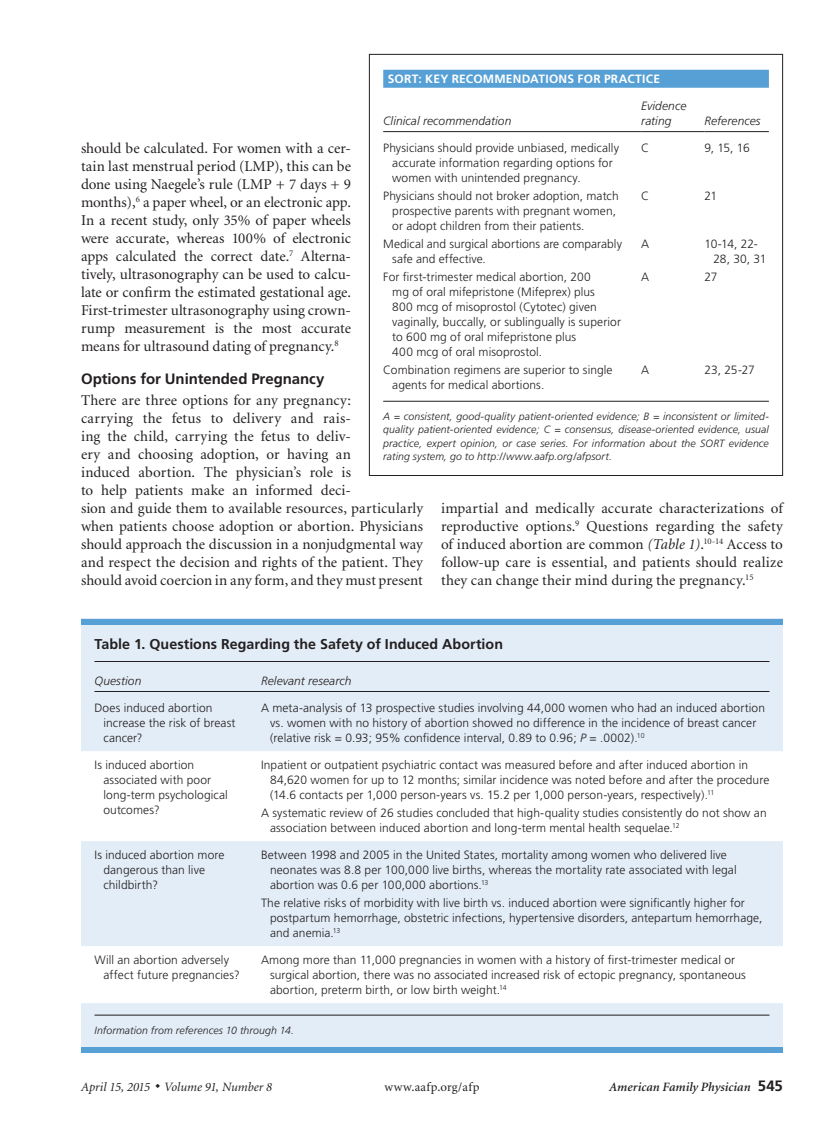
<style>
.page{position:relative;width:837px;height:1134px;background:#fff}
.page>*{position:absolute;margin:0;border:0;box-sizing:border-box;transform-origin:0 0}
.body_noindent{font:15px/18px "Minion";letter-spacing:.005em;color:#231f20;text-align:justify}
.head1{font:700 15px "Frutiger";letter-spacing:-.005em;color:#231f20}
.table_title{font:700 14.25px "Frutiger";letter-spacing:.005em;color:#231f20}
.t1{font:italic 12.75px "Minion";color:#231f20}
.t2{font:italic 600 12.75px "Minion";letter-spacing:.005em;color:#231f20}
.t3{font:12.75px "Minion";letter-spacing:.03em;color:#231f20}
.table_data{font:300 12px/15px "Frutiger";letter-spacing:.005em;color:#231f20}
.table_head1{font:italic 300 12px/15px "Frutiger";letter-spacing:.005em;color:#231f20}
.table_title_SORT{font:700 12px "Frutiger";letter-spacing:.02em;color:#fff}
.table_data-2{font:300 12px/15px "Frutiger";letter-spacing:-.02em;color:#231f20}
.table_fig_note{font:italic 300 10.5px/13.5px "Frutiger";letter-spacing:.01em;color:#231f20;text-align:justify}
.table_note_rule{font:italic 300 10.5px "Frutiger";letter-spacing:.01em;color:#231f20}
.s1{font-style:italic}
.s2{font-family:"Frutiger";font-weight:700;font-style:normal;font-size:15px}
</style>
<div class="page">
<div style="left:383px;top:70px;width:386px;height:18px;background:#56a0d5"></div>
<hr style="left:383px;top:131px;width:258px;height:1px;background:#231f20">
<hr style="left:641px;top:131px;width:63px;height:1px;background:#231f20">
<hr style="left:704px;top:131px;width:65px;height:1px;background:#231f20">
<hr style="left:383px;top:401px;width:386px;height:1px;background:#231f20">
<div style="left:81px;top:619px;width:702px;height:434px;background:#e3edf7"></div>
<svg style="left:81px;top:751px;width:702px;height:252px;fill:#fff"></svg>
<div style="left:81px;top:619px;width:702px;height:6px;background:#56a0d5"></div>
<hr style="left:94px;top:661px;width:676px;height:1px;background:#231f20">
<hr style="left:94px;top:691px;width:167px;height:1px;background:#231f20">
<hr style="left:261px;top:691px;width:509px;height:1px;background:#231f20">
<hr style="left:94px;top:1015px;width:676px;height:1px;background:#231f20">
<div style="left:81px;top:1047px;width:702px;height:6px;background:#56a0d5"></div>
<p class="table_title_SORT" style="left:388px;top:72px;width:274px">SORT: KEY RECOMMENDATIONS FOR PRACTICE</p>
<p class="table_head1" style="left:383px;top:114px;width:130px">Clinical recommendation</p>
<p class="table_head1" style="left:641px;top:99px;width:47px">Evidence rating</p>
<p class="table_head1" style="left:704px;top:114px;width:58px">References</p>
<p class="body_noindent" style="left:81px;top:140px;width:272px">should be calculated. For women with a cer&shy;tain last menstrual period (LMP), this can be done using Naegele’s rule (LMP + 7 days + 9 months),<sup>6</sup> a paper wheel, or an electronic app.<br>In a recent study, only 35% of paper wheels were accurate, whereas 100% of electronic apps calculated the correct date.<sup>7</sup> Alterna&shy;tively, ultrasonography can be used to calcu&shy;late or confirm the estimated gestational age.<br>First-trimester ultrasonography using crown&shy;rump measurement is the most accurate means for ultrasound dating of pregnancy.<sup>8</sup></p>
<p class="head1" style="left:81px;top:370px;width:245px">Options for Unintended Pregnancy</p>
<p class="body_noindent" style="left:81px;top:392px;width:344px;text-align:left">There are three options for any pregnancy:<br>carrying the fetus to delivery and rais-<br>ing the child, carrying the fetus to deliv-<br>ery and choosing adoption, or having an<br>induced abortion. The physician’s role is<br>to help patients make an informed deci-<br>sion and guide them to available resources, particularly when patients choose adoption or abortion. Physicians should approach the discussion in a nonjudgmental way and respect the decision and rights of the patient. They should avoid coercion in any form, and they must present</p>
<p class="table_data" style="left:392px;top:141px;width:228px;text-indent:-9px">Physicians should provide unbiased, medically accurate information regarding options for women with unintended pregnancy.</p>
<p class="table_data" style="left:641px;top:141px;width:10px">C</p>
<p class="table_data" style="left:704px;top:141px;width:47px">9, 15, 16</p>
<p class="table_data" style="left:392px;top:189px;width:228px;text-indent:-9px">Physicians should not broker adoption, match prospective parents with pregnant women, or adopt children from their patients.</p>
<p class="table_data" style="left:641px;top:189px;width:10px">C</p>
<p class="table_data" style="left:704px;top:189px;width:14px">21</p>
<p class="table_data" style="left:392px;top:237px;width:231px;text-indent:-9px">Medical and surgical abortions are comparably safe and effective.</p>
<p class="table_data" style="left:641px;top:237px;width:10px">A</p>
<p class="table_data-2" style="left:713px;top:237px;width:55px;text-indent:-9px">10-14, 22-<br>28, 30, 31</p>
<p class="table_data" style="left:392px;top:270px;width:230px;text-indent:-9px">For first-trimester medical abortion, 200<br>mg of oral mifepristone (Mifeprex) plus<br>800 mcg of misoprostol (Cytotec) given vaginally, buccally, or sublingually is superior to 600 mg of oral mifepristone plus<br>400 mcg of oral misoprostol.</p>
<p class="table_data" style="left:641px;top:270px;width:10px">A</p>
<p class="table_data" style="left:704px;top:270px;width:15px">27</p>
<p class="table_data" style="left:392px;top:363px;width:222px;text-indent:-9px">Combination regimens are superior to single agents for medical abortions.</p>
<p class="table_data" style="left:641px;top:363px;width:10px">A</p>
<p class="table_data" style="left:704px;top:363px;width:52px">23, 25-27</p>
<p class="table_fig_note" style="left:383px;top:409px;width:387px">A = consistent, good-quality patient-oriented evidence; B = inconsistent or limited&shy;quality patient-oriented evidence; C = consensus, disease-oriented evidence, usual practice, expert opinion, or case series. For information about the SORT evidence rating system, go to http://www.aafp.org/afpsort.</p>
<p class="body_noindent" style="left:441px;top:500px;width:344px">impartial and medically accurate characterizations of reproductive options.<sup>9</sup> Questions regarding the safety of induced abortion are common <span class="s1">(Table 1)</span>.<sup>10-14</sup> Access to follow-up care is essential, and patients should realize they can change their mind during the pregnancy.<sup>15</sup></p>
<p class="table_title" style="left:94px;top:636px;width:410px">Table 1. Questions Regarding the Safety of Induced Abortion</p>
<p class="table_head1" style="left:94px;top:674px;width:48px">Question</p>
<p class="table_head1" style="left:261px;top:674px;width:92px">Relevant research</p>
<p class="table_data" style="left:104px;top:701px;width:134px;text-indent:-9px">Does induced abortion increase the risk of breast cancer?</p>
<p class="table_data" style="left:270px;top:701px;width:497px;text-indent:-9px">A meta-analysis of 13 prospective studies involving 44,000 women who had an induced abortion vs. women with no history of abortion showed no difference in the incidence of breast cancer (relative risk = 0.93; 95% confidence interval, 0.89 to 0.96; <span class="s1">P</span> = .0002).<sup>10</sup></p>
<p class="table_data" style="left:104px;top:758px;width:126px;text-indent:-9px">Is induced abortion associated with poor long-term psychological outcomes?</p>
<p class="table_data" style="left:270px;top:758px;width:501px;text-indent:-9px">Inpatient or outpatient psychiatric contact was measured before and after induced abortion in<br>84,620 women for up to 12 months; similar incidence was noted before and after the procedure (14.6 contacts per 1,000 person-years vs. 15.2 per 1,000 person-years, respectively).<sup>11</sup></p>
<p class="table_data" style="left:270px;top:806px;width:498px;text-indent:-9px">A systematic review of 26 studies concluded that high-quality studies consistently do not show an association between induced abortion and long-term mental health sequelae.<sup>12</sup></p>
<p class="table_data" style="left:104px;top:848px;width:123px;text-indent:-9px">Is induced abortion more dangerous than live childbirth?</p>
<p class="table_data" style="left:270px;top:848px;width:468px;text-indent:-9px">Between 1998 and 2005 in the United States, mortality among women who delivered live neonates was 8.8 per 100,000 live births, whereas the mortality rate associated with legal abortion was 0.6 per 100,000 abortions.<sup>13</sup></p>
<p class="table_data" style="left:270px;top:896px;width:494px;text-indent:-9px">The relative risks of morbidity with live birth vs. induced abortion were significantly higher for postpartum hemorrhage, obstetric infections, hypertensive disorders, antepartum hemorrhage, and anemia.<sup>13</sup></p>
<p class="table_data" style="left:104px;top:953px;width:138px;text-indent:-9px">Will an abortion adversely affect future pregnancies?</p>
<p class="table_data" style="left:270px;top:953px;width:477px;text-indent:-9px">Among more than 11,000 pregnancies in women with a history of first-trimester medical or surgical abortion, there was no associated increased risk of ectopic pregnancy, spontaneous abortion, preterm birth, or low birth weight.<sup>14</sup></p>
<p class="table_note_rule" style="left:94px;top:1024px;width:201px">Information from references 10 through 14.</p>
<p class="t1" style="left:81px;top:1080px;width:193px">April 15, 2015 ◆ Volume 91, Number 8</p>
<p class="t3" style="left:384px;top:1080px;width:97px">www.aafp.org/afp</p>
<p class="t2" style="left:609px;top:1080px;width:175px">American Family Physician <span class="s2">545</span></p>
</div>
